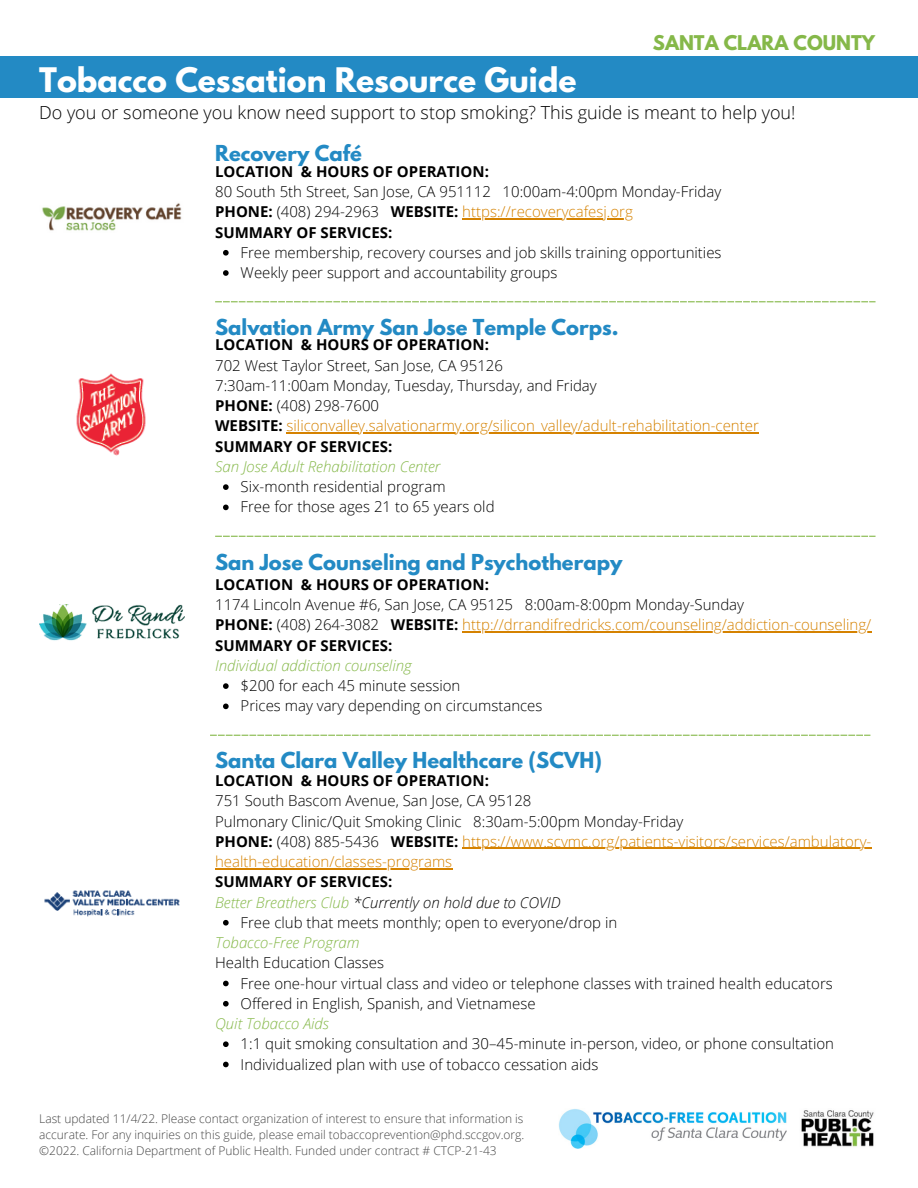
<style>
.page{position:relative;width:918px;height:1188px;background:#fff}
.page>*{position:absolute;margin:0;border:0;box-sizing:border-box;transform-origin:0 0}
.t1{font:700 30px "League Spartan";color:#fff}
.t2{font:700 19.5px "League Spartan";color:#238ac4}
.t3{font:300 18px "Open Sans";color:#000}
.t4{font:700 18px "League Spartan";color:#85b849}
.t5{font:300 15px/20.2px "Open Sans";color:#000}
.t6{font:700 15px "Open Sans";color:#000}
.t7{font:italic 300 15px "Open Sans";color:#85b849}
.t8{font:italic 300 15px/20.2px "Open Sans";color:#000}
.t9{font:300 12px/16px "Open Sans";color:#464646;text-align:justify}
.s1{font-weight:700}
.s2{color:#d58200}
.s3{font-weight:700;font-style:normal}
.s4{color:#85b849}
</style>
<div class="page">
<img style="left:559px;top:1109px;width:228px;height:40px">
<img style="left:42px;top:203px;width:140px;height:28px">
<img style="left:76px;top:373px;width:70px;height:83px">
<svg style="left:223px;top:683px;width:6px;height:6px"></svg>
<svg style="left:223px;top:704px;width:6px;height:5px"></svg>
<hr style="left:462px;top:632px;width:409px;height:1px;background:#d58200">
<img style="left:39px;top:604px;width:145px;height:37px">
<img style="left:44px;top:890px;width:136px;height:27px">
<svg style="left:223px;top:250px;width:6px;height:6px"></svg>
<svg style="left:223px;top:270px;width:6px;height:6px"></svg>
<hr style="left:462px;top:218px;width:171px;height:2px;background:#d58200">
<svg style="left:223px;top:484px;width:6px;height:6px"></svg>
<svg style="left:223px;top:505px;width:6px;height:5px"></svg>
<hr style="left:287px;top:433px;width:472px;height:1px;background:#d58200">
<svg style="left:223px;top:920px;width:6px;height:6px"></svg>
<svg style="left:223px;top:981px;width:6px;height:5px"></svg>
<svg style="left:223px;top:1001px;width:6px;height:6px"></svg>
<svg style="left:223px;top:1041px;width:6px;height:6px"></svg>
<svg style="left:223px;top:1062px;width:6px;height:5px"></svg>
<hr style="left:462px;top:848px;width:409px;height:1px;background:#d58200">
<hr style="left:215px;top:868px;width:237px;height:1px;background:#d58200">
<svg style="left:215px;top:301px;width:661px;height:1px"></svg>
<svg style="left:215px;top:536px;width:661px;height:1px"></svg>
<svg style="left:210px;top:735px;width:660px;height:1px"></svg>
<div style="left:0;top:56px;width:918px;height:42px;background:#238ac4"></div>
<img style="left:801px;top:1110px;width:73px;height:37px">
<h1 class="t1" style="left:39px;top:65px;width:539px">Tobacco Cessation Resource Guide</h1>
<p class="t4" style="left:653px;top:34px;width:224px">SANTA CLARA COUNTY</p>
<p class="t3" style="left:39px;top:100px;width:758px">Do you or someone you know need support to stop smoking? This guide is meant to help you!</p>
<h2 class="t2" style="left:215px;top:144px;width:148px">Recovery Café</h2>
<p class="t6" style="left:215px;top:161px;width:275px">LOCATION &amp; HOURS OF OPERATION:</p>
<p class="t5" style="left:215px;top:181px;width:508px">80 South 5th Street, San Jose, CA 951112 10:00am-4:00pm Monday-Friday<br><span class="s1">PHONE:</span> (408) 294-2963 <span class="s1">WEBSITE:</span> <span class="s2">https://recoverycafesj.org<br></span><span class="s1">SUMMARY OF SERVICES:</span></p>
<p class="t5" style="left:241px;top:242px;width:482px">Free membership, recovery courses and job skills training opportunities<br>Weekly peer support and accountability groups</p>
<h2 class="t2" style="left:215px;top:318px;width:405px">Salvation Army San Jose Temple Corps.</h2>
<p class="t6" style="left:215px;top:334px;width:275px">LOCATION &amp; HOURS OF OPERATION:</p>
<p class="t5" style="left:215px;top:355px;width:545px">702 West Taylor Street, San Jose, CA 95126<br>7:30am-11:00am Monday, Tuesday, Thursday, and Friday<br><span class="s1">PHONE:</span> (408) 298-7600<br><span class="s1">WEBSITE:</span> <span class="s2">siliconvalley.salvationarmy.org/silicon_valley/adult-rehabilitation-center </span><span class="s1">SUMMARY OF SERVICES:</span></p>
<p class="t7" style="left:215px;top:456px;width:227px">San Jose Adult Rehabilitation Center</p>
<p class="t5" style="left:241px;top:476px;width:255px">Six-month residential program<br>Free for those ages 21 to 65 years old</p>
<h2 class="t2" style="left:215px;top:552px;width:409px">San Jose Counseling and Psychotherapy</h2>
<p class="t6" style="left:215px;top:574px;width:275px">LOCATION &amp; HOURS OF OPERATION:</p>
<p class="t5" style="left:215px;top:594px;width:658px">1174 Lincoln Avenue #6, San Jose, CA 95125 8:00am-8:00pm Monday-Sunday<br><span class="s1">PHONE:</span> (408) 264-3082 <span class="s1">WEBSITE:</span> <span class="s2">http://drrandifredricks.com/counseling/addiction-counseling/<br></span><span class="s1">SUMMARY OF SERVICES:</span></p>
<p class="t7" style="left:215px;top:655px;width:198px">Individual addiction counseling</p>
<p class="t5" style="left:241px;top:675px;width:303px">$200 for each 45 minute session<br>Prices may vary depending on circumstances</p>
<h2 class="t2" style="left:215px;top:750px;width:388px">Santa Clara Valley Healthcare (SCVH)</h2>
<p class="t6" style="left:215px;top:770px;width:275px">LOCATION &amp; HOURS OF OPERATION:</p>
<p class="t5" style="left:215px;top:790px;width:658px">751 South Bascom Avenue, San Jose, CA 95128<br>Pulmonary Clinic/Quit Smoking Clinic 8:30am-5:00pm Monday-Friday<br><span class="s1">PHONE:</span> (408) 885-5436 <span class="s1">WEBSITE:</span> <span class="s2">https://www.scvmc.org/patients-visitors/services/ambulatory&shy;health-education/classes-programs</span></p>
<p class="t8" style="left:215px;top:871px;width:347px"><span class="s3">SUMMARY OF SERVICES:<br></span><span class="s4">Better Breathers Club</span> *Currently on hold due to COVID</p>
<p class="t7" style="left:215px;top:932px;width:146px">Tobacco-Free Program</p>
<p class="t5" style="left:215px;top:952px;width:170px">Health Education Classes</p>
<p class="t5" style="left:241px;top:912px;width:378px">Free club that meets monthly; open to everyone/drop in</p>
<p class="t5" style="left:241px;top:973px;width:594px">Free one-hour virtual class and video or telephone classes with trained health educators<br>Offered in English, Spanish, and Vietnamese</p>
<p class="t5" style="left:241px;top:1033px;width:595px">1:1 quit smoking consultation and 30–45-minute in-person, video, or phone consultation<br>Individualized plan with use of tobacco cessation aids</p>
<p class="t7" style="left:215px;top:1013px;width:115px">Quit Tobacco Aids</p>
<p class="t9" style="left:39px;top:1110px;width:487px">Last updated 11/4/22. Please contact organization of interest to ensure that information is accurate. For any inquiries on this guide, please email tobaccoprevention@phd.sccgov.org. ©2022. California Department of Public Health. Funded under contract # CTCP-21-43</p>
</div>
